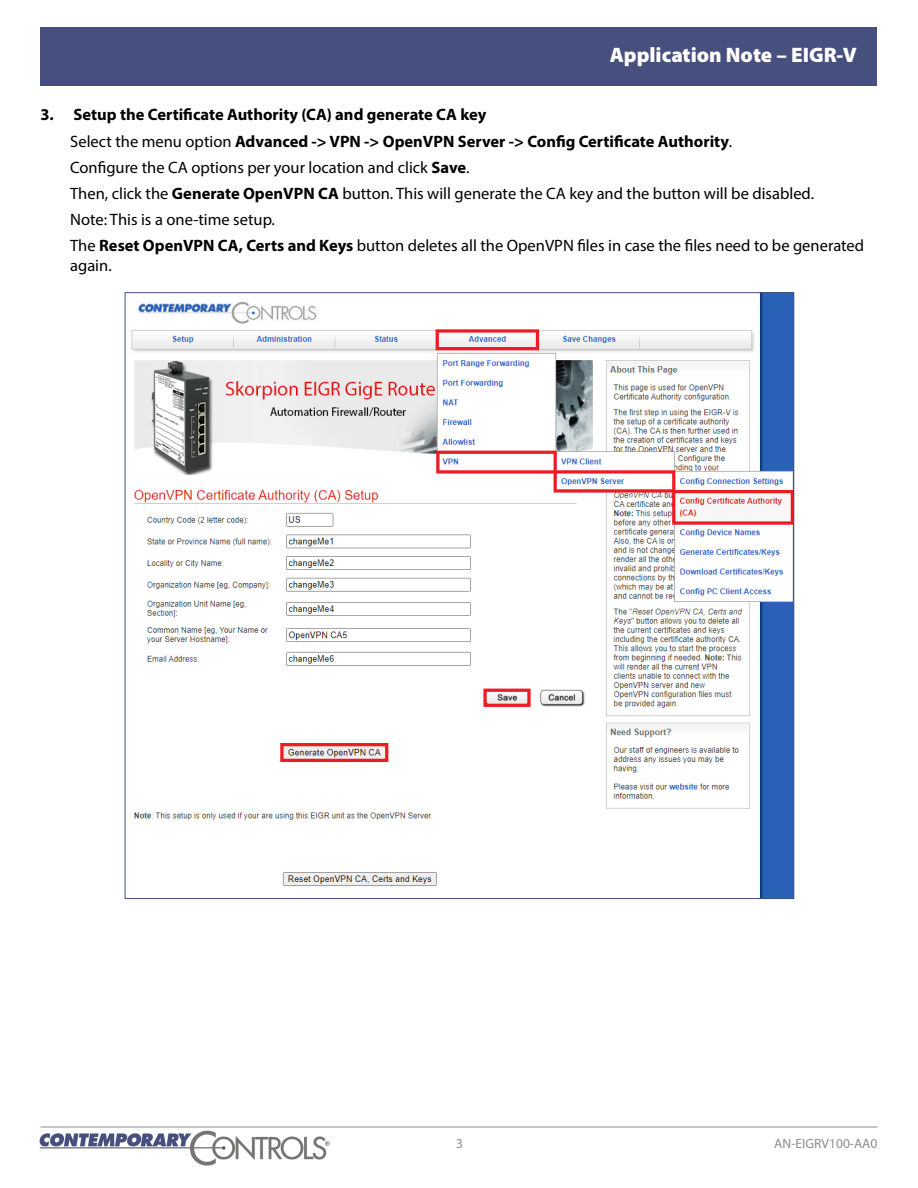
<style>
.page{position:relative;width:918px;height:1188px;background:#fff}
.page>*{position:absolute;margin:0;border:0;box-sizing:border-box;transform-origin:0 0}
.t1{font:900 21px "Myriad Pro";color:#fff}
.Body_Text{font:16.5px/19.5px "Myriad Pro";color:#000}
.Body_Text-2{font:700 16.5px "Myriad Pro";color:#000}
.t2{font:13.5px "Myriad Pro";color:#8e8e8d}
.s1{font-weight:400}
.s2{font-weight:700}
</style>
<div class="page">
<hr style="left:40px;top:1127px;width:838px;height:1px;background:#8e8d8c">
<div style="left:40px;top:27px;width:838px;height:59px;background:#464f7e"></div>
<img style="left:40px;top:1131px;width:290px;height:35px">
<img style="left:131px;top:294px;width:661px;height:603px">
<p class="t1" style="left:610px;top:41px;width:249px">Application Note – EIGR-V</p>
<p class="Body_Text-2" style="left:40px;top:104px;width:447px">3. Setup the Certificate Authority (CA) and generate CA key</p>
<p class="Body_Text-2" style="left:70px;top:130px;width:664px"><span class="s1">Select the menu option</span> Advanced -&gt; VPN -&gt; OpenVPN Server -&gt; Config Certificate Authority<span class="s1">.</span></p>
<p class="Body_Text" style="left:70px;top:157px;width:401px">Configure the CA options per your location and click <span class="s2">Save</span>.</p>
<p class="Body_Text" style="left:70px;top:183px;width:745px">Then, click the <span class="s2">Generate OpenVPN CA</span> button. This will generate the CA key and the button will be disabled.</p>
<p class="Body_Text" style="left:70px;top:210px;width:206px">Note: This is a one-time setup.</p>
<p class="Body_Text" style="left:70px;top:236px;width:795px">The <span class="s2">Reset OpenVPN CA, Certs and Keys</span> button deletes all the OpenVPN files in case the files need to be generated again.</p>
<p class="t2" style="left:456px;top:1135px;width:8px">3</p>
<p class="t2" style="left:774px;top:1135px;width:105px">AN-EIGRV100-AA0</p>
</div>
